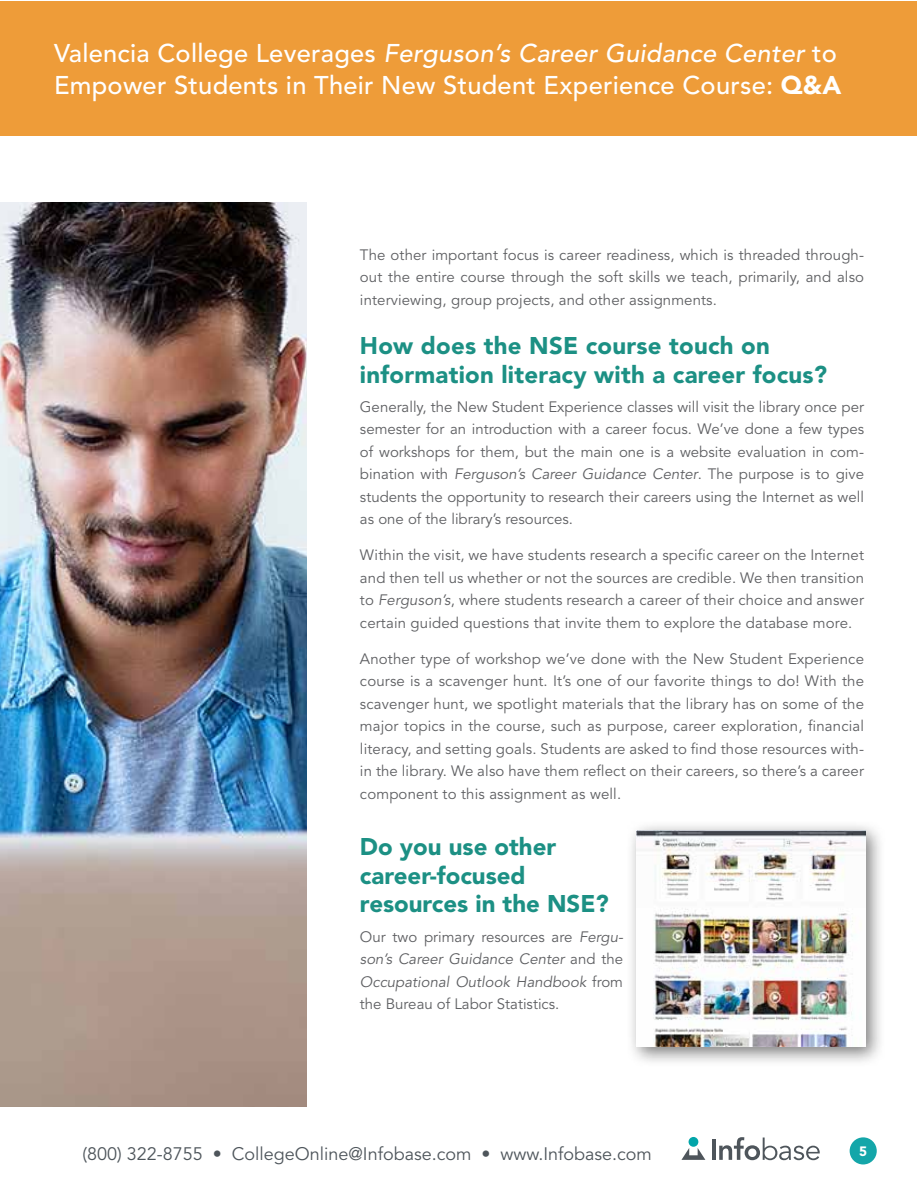
<style>
.page{position:relative;width:918px;height:1188px;background:#fff}
.page>*{position:absolute;margin:0;border:0;box-sizing:border-box;transform-origin:0 0}
.t1{font:500 25.5px/31.5px "Avenir";letter-spacing:.01em;color:#fff}
.t2{font:900 24px/28.8px "Avenir";letter-spacing:.01em;color:#1c9084}
.t3{font:18px "Avenir";color:#4e555b}
.t4{font:15px/22.5px "Avenir";letter-spacing:.005em;color:#5e5f62;text-align:justify}
.t5{font:900 13.5px "Avenir";color:#fff}
.s1{font-style:italic}
.s2{font-weight:900}
</style>
<div class="page">
<hr style="left:712px;top:1139px;width:4px;height:21px;background:#4e555b">
<svg style="left:719px;top:1137px;width:101px;height:23px"></svg>
<svg style="left:681px;top:1148px;width:24px;height:12px"></svg>
<div style="left:689px;top:1137px;width:9px;height:10px;background:#02a5a9;border-radius:50%"></div>
<div style="left:1px;top:1px;width:916px;height:135px;background:#ee9c39"></div>
<div style="left:850px;top:1137px;width:27px;height:27px;background:#14a6a9;border-radius:50%"></div>
<img style="left:0;top:202px;width:307px;height:905px">
<div style="left:626px;top:820px;width:259px;height:247px;background:#000;opacity:.51"></div>
<img style="left:637px;top:831px;width:228px;height:216px">
<h1 class="t1" style="left:54px;top:38px;width:789px">Valencia College Leverages <span class="s1">Ferguson’s Career Guidance Center</span> to<br>Empower Students in Their New Student Experience Course: <span class="s2">Q&amp;A</span></h1>
<p class="t4" style="left:360px;top:244px;width:506px">The other important focus is career readiness, which is threaded through&shy;out the entire course through the soft skills we teach, primarily, and also interviewing, group projects, and other assignments.</p>
<h2 class="t2" style="left:360px;top:331px;width:469px">How does the NSE course touch on information literacy with a career focus?</h2>
<p class="t4" style="left:360px;top:396px;width:506px">Generally, the New Student Experience classes will visit the library once per semester for an introduction with a career focus. We’ve done a few types of workshops for them, but the main one is a website evaluation in com&shy;bination with <span class="s1">Ferguson’s Career Guidance Center</span>. The purpose is to give students the opportunity to research their careers using the Internet as well as one of the library’s resources.</p>
<p class="t4" style="left:360px;top:544px;width:506px">Within the visit, we have students research a specific career on the Internet and then tell us whether or not the sources are credible. We then transition to <span class="s1">Ferguson’s</span>, where students research a career of their choice and answer certain guided questions that invite them to explore the database more.</p>
<p class="t4" style="left:360px;top:648px;width:506px">Another type of workshop we’ve done with the New Student Experience course is a scavenger hunt. It’s one of our favorite things to do! With the scavenger hunt, we spotlight materials that the library has on some of the major topics in the course, such as purpose, career exploration, financial literacy, and setting goals. Students are asked to find those resources with&shy;in the library. We also have them reflect on their careers, so there’s a career component to this assignment as well.</p>
<h2 class="t2" style="left:360px;top:832px;width:250px">Do you use other career-focused resources in the NSE?</h2>
<p class="t4" style="left:360px;top:926px;width:265px">Our two primary resources are <span class="s1">Fergu&shy;son’s Career Guidance Center</span> and the <span class="s1">Occupational Outlook Handbook</span> from the Bureau of Labor Statistics.</p>
<p class="t3" style="left:82px;top:1144px;width:571px">(800) 322-8755 • CollegeOnline@Infobase.com • www.Infobase.com</p>
<p class="t5" style="left:859px;top:1143px;width:9px">5</p>
</div>
